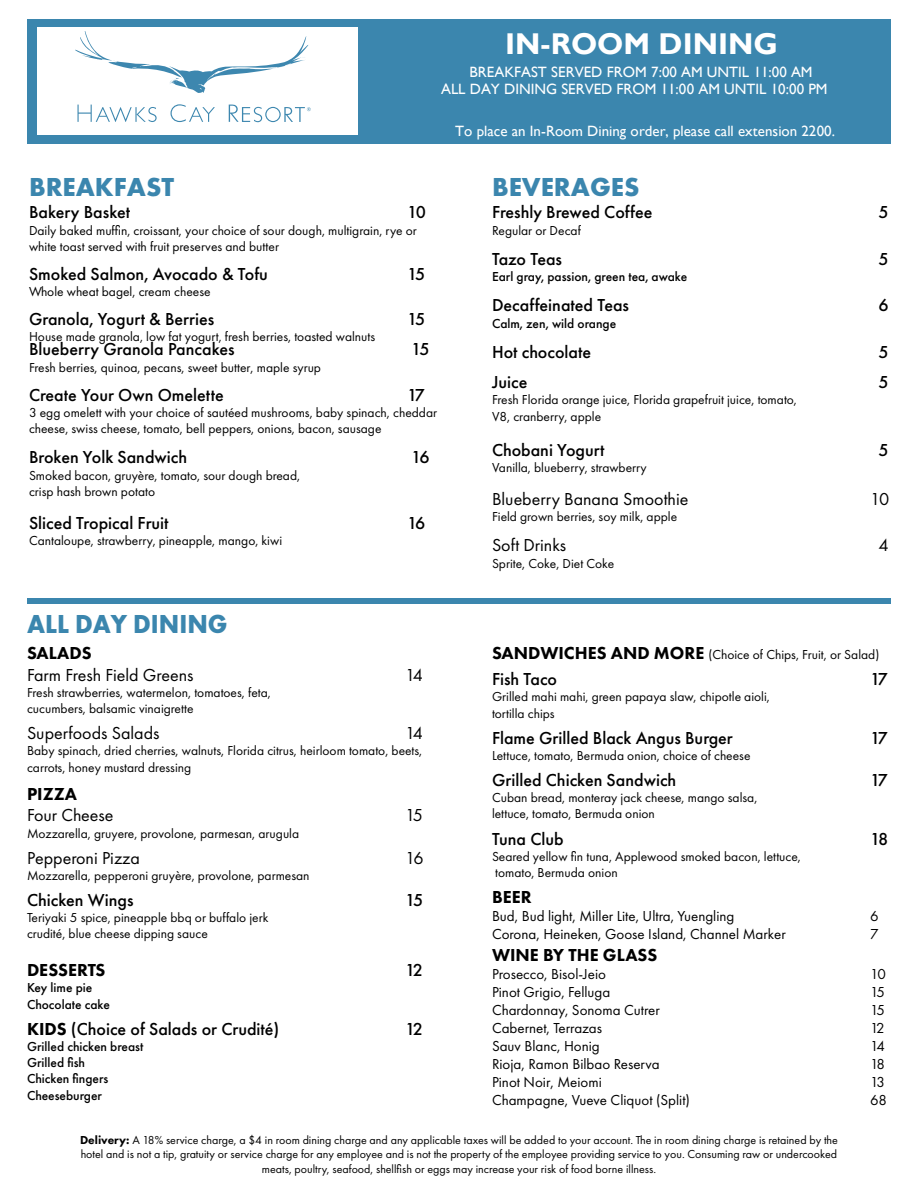
<style>
.page{position:relative;width:918px;height:1188px;background:#fff}
.page>*{position:absolute;margin:0;border:0;box-sizing:border-box;transform-origin:0 0}
.t1{font:700 30px "Gill Sans";color:#fff}
.t2{font:700 27px "Futura PT";color:#3b86ae}
.t3{font:700 27px "Futura PT";color:#3b86ae;scale:.94 1}
.t4{font:500 18px "Futura PT";color:#000}
.t5{font:18px "Futura PT";color:#000}
.t6{font:800 18px "Futura PT";color:#000}
.t7{font:15px "Futura PT";color:#000}
.t8{font:15px/17.4px "Gill Sans";color:#fff}
.t9{font:13.5px/16.2px "Futura PT";color:#000}
.t10{font:500 13.5px/16.2px "Futura PT";color:#000}
.t11{font:12px/14.4px "Futura PT";color:#000;text-align:center}
.s1{font-weight:800}
.s2{font-weight:800;font-size:18px}
</style>
<div class="page">
<div style="left:27px;top:598px;width:864px;height:6px;background:#3b86ae"></div>
<div style="left:27px;top:19px;width:864px;height:125px;background:#3b86ae"></div>
<div style="left:37px;top:28px;width:321px;height:107px;background:#fff"></div>
<svg style="left:78px;top:105px;width:79px;height:17px"></svg>
<svg style="left:171px;top:104px;width:44px;height:18px"></svg>
<svg style="left:229px;top:105px;width:82px;height:17px"></svg>
<svg style="left:75px;top:31px;width:234px;height:62px"></svg>
<h2 class="t2" style="left:29px;top:170px;width:147px">BREAKFAST</h2>
<h1 class="t1" style="left:505px;top:26px;width:274px">IN-ROOM DINING</h1>
<p class="t8" style="left:441px;top:63px;width:388px;text-indent:28px">BREAKFAST SERVED FROM 7:00 AM UNTIL 11:00 AM<br>ALL DAY DINING SERVED FROM 11:00 AM UNTIL 10:00 PM</p>
<p class="t8" style="left:455px;top:122px;width:381px">To place an In-Room Dining order, please call extension 2200.</p>
<h2 class="t2" style="left:492px;top:170px;width:149px">BEVERAGES</h2>
<h3 class="t4" style="left:29px;top:202px;width:103px">Bakery Basket</h3>
<h3 class="t4" style="left:407px;top:202px;width:21px">10</h3>
<p class="t9" style="left:29px;top:222px;width:389px">Daily baked muffin, croissant, your choice of sour dough, multigrain, rye or white toast served with fruit preserves and butter</p>
<h3 class="t4" style="left:29px;top:263px;width:240px">Smoked Salmon, Avocado &amp; Tofu</h3>
<h3 class="t4" style="left:407px;top:263px;width:20px">15</h3>
<p class="t9" style="left:29px;top:283px;width:183px">Whole wheat bagel, cream cheese</p>
<h3 class="t4" style="left:29px;top:308px;width:187px">Granola, Yogurt &amp; Berries</h3>
<h3 class="t4" style="left:407px;top:308px;width:20px">15</h3>
<p class="t9" style="left:29px;top:329px;width:348px">House made granola, low fat yogurt, fresh berries, toasted walnuts</p>
<h3 class="t4" style="left:29px;top:339px;width:207px">Blueberry Granola Pancakes</h3>
<h3 class="t4" style="left:411px;top:339px;width:20px">15</h3>
<p class="t9" style="left:29px;top:359px;width:294px">Fresh berries, quinoa, pecans, sweet butter, maple syrup</p>
<h3 class="t4" style="left:29px;top:384px;width:196px">Create Your Own Omelette</h3>
<h3 class="t4" style="left:407px;top:384px;width:19px">17</h3>
<p class="t9" style="left:29px;top:404px;width:410px">3 egg omelett with your choice of sautéed mushrooms, baby spinach, cheddar cheese, swiss cheese, tomato, bell peppers, onions, bacon, sausage</p>
<h3 class="t4" style="left:29px;top:447px;width:160px">Broken Yolk Sandwich</h3>
<h3 class="t4" style="left:411px;top:447px;width:20px">16</h3>
<p class="t9" style="left:29px;top:467px;width:273px">Smoked bacon, gruyère, tomato, sour dough bread, crisp hash brown potato</p>
<h3 class="t4" style="left:29px;top:512px;width:141px">Sliced Tropical Fruit</h3>
<h3 class="t4" style="left:407px;top:512px;width:20px">16</h3>
<p class="t9" style="left:29px;top:533px;width:255px">Cantaloupe, strawberry, pineapple, mango, kiwi</p>
<h2 class="t3" style="left:27px;top:606px;width:215px">ALL DAY DINING</h2>
<h3 class="t4" style="left:492px;top:202px;width:162px">Freshly Brewed Coffee</h3>
<h3 class="t4" style="left:878px;top:202px;width:12px">5</h3>
<p class="t9" style="left:492px;top:222px;width:90px">Regular or Decaf</p>
<h3 class="t4" style="left:492px;top:248px;width:72px">Tazo Teas</h3>
<h3 class="t4" style="left:878px;top:248px;width:12px">5</h3>
<p class="t10" style="left:492px;top:268px;width:197px">Earl gray, passion, green tea, awake</p>
<h3 class="t4" style="left:492px;top:295px;width:139px">Decaffeinated Teas</h3>
<h3 class="t4" style="left:878px;top:295px;width:12px">6</h3>
<p class="t10" style="left:492px;top:315px;width:126px">Calm, zen, wild orange</p>
<h3 class="t4" style="left:492px;top:341px;width:101px">Hot chocolate</h3>
<h3 class="t4" style="left:878px;top:341px;width:12px">5</h3>
<h3 class="t4" style="left:492px;top:371px;width:37px">Juice</h3>
<h3 class="t4" style="left:878px;top:371px;width:12px">5</h3>
<p class="t9" style="left:492px;top:392px;width:307px">Fresh Florida orange juice, Florida grapefruit juice, tomato,<br>V8, cranberry, apple</p>
<h3 class="t4" style="left:492px;top:439px;width:114px">Chobani Yogurt</h3>
<h3 class="t4" style="left:878px;top:439px;width:12px">5</h3>
<p class="t9" style="left:492px;top:460px;width:156px">Vanilla, blueberry, strawberry</p>
<h3 class="t5" style="left:492px;top:488px;width:198px">Blueberry Banana Smoothie</h3>
<h3 class="t5" style="left:870px;top:488px;width:21px">10</h3>
<p class="t9" style="left:492px;top:508px;width:187px">Field grown berries, soy milk, apple</p>
<h3 class="t5" style="left:492px;top:535px;width:76px">Soft Drinks</h3>
<h3 class="t5" style="left:878px;top:535px;width:12px">4</h3>
<p class="t9" style="left:492px;top:555px;width:124px">Sprite, Coke, Diet Coke</p>
<h3 class="t6" style="left:27px;top:642px;width:66px">SALADS</h3>
<h3 class="t5" style="left:27px;top:664px;width:168px">Farm Fresh Field Greens</h3>
<h3 class="t5" style="left:405px;top:664px;width:20px">14</h3>
<p class="t9" style="left:27px;top:684px;width:245px">Fresh strawberries, watermelon, tomatoes, feta, cucumbers, balsamic vinaigrette</p>
<h3 class="t5" style="left:27px;top:723px;width:134px">Superfoods Salads</h3>
<h3 class="t5" style="left:405px;top:723px;width:20px">14</h3>
<p class="t9" style="left:27px;top:743px;width:397px">Baby spinach, dried cherries, walnuts, Florida citrus, heirloom tomato, beets, carrots, honey mustard dressing</p>
<h3 class="t6" style="left:27px;top:783px;width:52px">PIZZA</h3>
<h3 class="t5" style="left:27px;top:805px;width:88px">Four Cheese</h3>
<h3 class="t5" style="left:405px;top:805px;width:20px">15</h3>
<p class="t9" style="left:27px;top:825px;width:274px">Mozzarella, gruyere, provolone, parmesan, arugula</p>
<h3 class="t5" style="left:27px;top:847px;width:114px">Pepperoni Pizza</h3>
<h3 class="t5" style="left:405px;top:847px;width:20px">16</h3>
<p class="t9" style="left:27px;top:867px;width:284px">Mozzarella, pepperoni gruyère, provolone, parmesan</p>
<h3 class="t4" style="left:27px;top:889px;width:108px">Chicken Wings</h3>
<h3 class="t4" style="left:405px;top:889px;width:20px">15</h3>
<p class="t9" style="left:27px;top:910px;width:243px">Teriyaki 5 spice, pineapple bbq or buffalo jerk crudité, blue cheese dipping sauce</p>
<h3 class="t6" style="left:27px;top:959px;width:80px">DESSERTS</h3>
<h3 class="t4" style="left:405px;top:959px;width:20px">12</h3>
<p class="t10" style="left:27px;top:980px;width:84px">Key lime pie<br>Chocolate cake</p>
<h3 class="t4" style="left:27px;top:1018px;width:254px"><span class="s1">KIDS</span> (Choice of Salads or Crudité)</h3>
<h3 class="t4" style="left:405px;top:1018px;width:20px">12</h3>
<p class="t10" style="left:27px;top:1038px;width:118px">Grilled chicken breast<br>Grilled fish<br>Chicken fingers<br>Cheeseburger</p>
<p class="t9" style="left:492px;top:646px;width:389px"><span class="s2">SANDWICHES AND MORE</span> (Choice of Chips, Fruit, or Salad)</p>
<h3 class="t4" style="left:492px;top:668px;width:67px">Fish Taco</h3>
<h3 class="t4" style="left:870px;top:668px;width:19px">17</h3>
<p class="t9" style="left:492px;top:689px;width:279px">Grilled mahi mahi, green papaya slaw, chipotle aioli, tortilla chips</p>
<h3 class="t4" style="left:492px;top:727px;width:242px">Flame Grilled Black Angus Burger</h3>
<h3 class="t4" style="left:870px;top:727px;width:19px">17</h3>
<p class="t9" style="left:492px;top:747px;width:260px">Lettuce, tomato, Bermuda onion, choice of cheese</p>
<h3 class="t4" style="left:492px;top:769px;width:186px">Grilled Chicken Sandwich</h3>
<h3 class="t4" style="left:870px;top:769px;width:19px">17</h3>
<p class="t9" style="left:492px;top:790px;width:267px">Cuban bread, monteray jack cheese, mango salsa, lettuce, tomato, Bermuda onion</p>
<h3 class="t4" style="left:492px;top:828px;width:73px">Tuna Club</h3>
<h3 class="t4" style="left:870px;top:828px;width:20px">18</h3>
<p class="t9" style="left:492px;top:848px;width:311px">Seared yellow fin tuna, Applewood smoked bacon, lettuce, tomato, Bermuda onion</p>
<h3 class="t6" style="left:492px;top:886px;width:41px">BEER</h3>
<p class="t7" style="left:492px;top:908px;width:244px">Bud, Bud light, Miller Lite, Ultra, Yuengling</p>
<p class="t7" style="left:870px;top:908px;width:10px">6</p>
<p class="t7" style="left:492px;top:926px;width:295px">Corona, Heineken, Goose Island, Channel Marker</p>
<p class="t7" style="left:870px;top:926px;width:10px">7</p>
<h3 class="t6" style="left:492px;top:944px;width:167px">WINE BY THE GLASS</h3>
<p class="t7" style="left:492px;top:965px;width:116px">Prosecco, Bisol-Jeio</p>
<p class="t7" style="left:870px;top:965px;width:18px">10</p>
<p class="t7" style="left:492px;top:983px;width:120px">Pinot Grigio, Felluga</p>
<p class="t7" style="left:870px;top:983px;width:17px">15</p>
<p class="t7" style="left:492px;top:1001px;width:169px">Chardonnay, Sonoma Cutrer</p>
<p class="t7" style="left:870px;top:1001px;width:17px">15</p>
<p class="t7" style="left:492px;top:1019px;width:112px">Cabernet, Terrazas</p>
<p class="t7" style="left:870px;top:1019px;width:16px">12</p>
<p class="t7" style="left:492px;top:1037px;width:109px">Sauv Blanc, Honig</p>
<p class="t7" style="left:870px;top:1037px;width:17px">14</p>
<p class="t7" style="left:492px;top:1055px;width:169px">Rioja, Ramon Bilbao Reserva</p>
<p class="t7" style="left:870px;top:1055px;width:17px">18</p>
<p class="t7" style="left:492px;top:1073px;width:111px">Pinot Noir, Meiomi</p>
<p class="t7" style="left:870px;top:1073px;width:16px">13</p>
<p class="t7" style="left:492px;top:1091px;width:199px">Champagne, Vueve Cliquot (Split)</p>
<p class="t7" style="left:870px;top:1091px;width:19px">68</p>
<p class="t11" style="left:80px;top:1132px;width:759px"><span class="s1">Delivery:</span> A 18% service charge, a $4 in room dining charge and any applicable taxes will be added to your account. The in room dining charge is retained by the hotel and is not a tip, gratuity or service charge for any employee and is not the property of the employee providing service to you. Consuming raw or undercooked meats, poultry, seafood, shellfish or eggs may increase your risk of food borne illness.</p>
</div>
